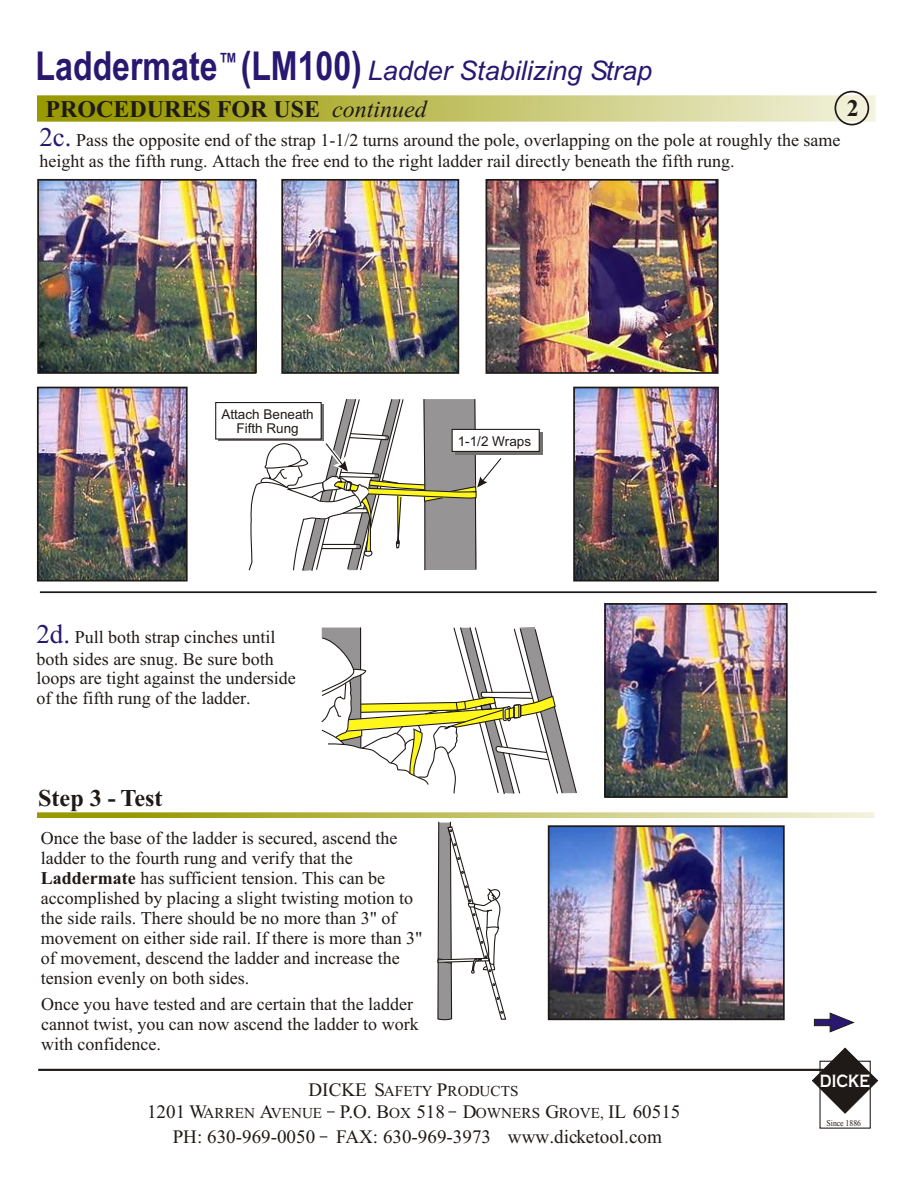
<style>
.page{position:relative;width:918px;height:1188px;background:#fff}
.page>*{position:absolute;margin:0;border:0;box-sizing:border-box;transform-origin:0 0}
.t1{font:700 40.05px "Arial";color:#291770;scale:.8 1}
.t2{font:italic 27px "Arial";color:#291770}
.t3{font:700 24.15px "Times New Roman";color:#1f1a17}
.t4{font:700 24px "Times New Roman";color:#1f1a17}
.t5{font:19.2px "Times New Roman";color:#1f1a17}
.t6{font:19.05px/24.9px "Times New Roman";color:#1f1a17}
.t7{font:700 18.45px "Copperplate Gothic";color:#fff;scale:.76 1}
.t8{font:18px/20px "Times New Roman";color:#1f1a17}
.t9{font:15.15px "Times New Roman";color:#1f1a17}
.t10{font:13.5px/14.7px "Arial";color:#1f1a17;text-align:center}
.t11{font:8.85px "Times New Roman";color:#1f1a17;scale:.87 1}
.s1{font-weight:400;font-style:italic}
.s2{font-size:27px;color:#291770}
.s3{font-weight:700}
.s4{font-size:19.05px}
.s5{font-size:15.15px}
</style>
<div class="page">
<div style="left:215px;top:402px;width:107px;height:38px;background:#fff;border:1px solid #1f1a17"></div>
<img style="left:37px;top:95px;width:839px;height:26px">
<svg style="left:812px;top:1048px;width:66px;height:66px"></svg>
<hr style="left:38px;top:1069px;width:786px;height:2px;background:#1f1a17">
<img style="left:40px;top:181px;width:217px;height:191px">
<div style="left:37px;top:179px;width:219px;height:195px;border:2px solid #1f1a17"></div>
<img style="left:284px;top:182px;width:172px;height:189px">
<div style="left:281px;top:179px;width:178px;height:195px;border:2px solid #1f1a17"></div>
<img style="left:489px;top:182px;width:227px;height:189px">
<div style="left:486px;top:179px;width:233px;height:195px;border:2px solid #1f1a17"></div>
<img style="left:40px;top:390px;width:145px;height:189px">
<div style="left:37px;top:387px;width:151px;height:195px;border:2px solid #1f1a17"></div>
<img style="left:576px;top:390px;width:140px;height:189px">
<div style="left:573px;top:387px;width:146px;height:195px;border:2px solid #1f1a17"></div>
<hr style="left:40px;top:591px;width:837px;height:2px;background:#1f1a17">
<div style="left:455px;top:432px;width:87px;height:22px;background:#737070"></div>
<div style="left:452px;top:429px;width:88px;height:23px;background:#fff;border:1px solid #1f1a17"></div>
<svg style="left:248px;top:399px;width:253px;height:172px"></svg>
<img style="left:607px;top:606px;width:178px;height:189px">
<div style="left:604px;top:603px;width:184px;height:195px;border:2px solid #1f1a17"></div>
<svg style="left:321px;top:627px;width:256px;height:167px"></svg>
<img style="left:38px;top:812px;width:836px;height:6px">
<img style="left:551px;top:828px;width:231px;height:189px">
<div style="left:548px;top:825px;width:237px;height:195px;border:2px solid #1f1a17"></div>
<svg style="left:437px;top:821px;width:70px;height:199px"></svg>
<div style="left:835px;top:91px;width:34px;height:34px;border:2px solid #1f1a17;border-radius:50%"></div>
<svg style="left:814px;top:1013px;width:40px;height:19px"></svg>
<h1 class="t1" style="left:36px;top:51px;width:409px">Laddermate<sup>™</sup> (LM100)</h1>
<h2 class="t2" style="left:368px;top:60px;width:286px">Ladder Stabilizing Strap</h2>
<h3 class="t4" style="left:45px;top:101px;width:383px">PROCEDURES FOR USE <span class="s1">continued</span></h3>
<h3 class="t4" style="left:847px;top:100px;width:13px">2</h3>
<p class="t8" style="left:39px;top:130px;width:803px;line-height:21.9px"><span class="s2">2c.</span> Pass the opposite end of the strap 1-1/2 turns around the pole, overlapping on the pole at roughly the same height as the fifth rung. Attach the free end to the right ladder rail directly beneath the fifth rung.</p>
<p class="t10" style="left:221px;top:408px;width:94px">Attach Beneath<br>Fifth Rung</p>
<p class="t10" style="left:458px;top:435px;width:75px">1-1/2 Wraps</p>
<p class="t8" style="left:36px;top:627px;width:241px;line-height:21.9px"><span class="s2">2d.</span> Pull both strap cinches until both sides are snug. Be sure both</p>
<p class="t8" style="left:36px;top:670px;width:261px">loops are tight against the underside of the fifth rung of the ladder.</p>
<h3 class="t3" style="left:38px;top:790px;width:126px">Step 3 - Test</h3>
<p class="t8" style="left:41px;top:830px;width:383px">Once the base of the ladder is secured, ascend the ladder to the fourth rung and verify that the <span class="s3">Laddermate</span> has sufficient tension. This can be accomplished by placing a slight twisting motion to the side rails. There should be no more than 3" of movement on either side rail. If there is more than 3" of movement, descend the ladder and increase the tension evenly on both sides.</p>
<p class="t8" style="left:41px;top:996px;width:379px">Once you have tested and are certain that the ladder cannot twist, you can now ascend the ladder to work with confidence.</p>
<p class="t9" style="left:309px;top:1086px;width:211px"><span class="s4">DICKE S</span>AFETY <span class="s4">P</span>RODUCTS</p>
<p class="t5" style="left:508px;top:1130px;width:155px">www.dicketool.com</p>
<p class="t6" style="left:173px;top:1101px;width:509px;text-indent:-26px">1201 W<span class="s5">ARREN</span> A<span class="s5">VENUE</span> P.O. B<span class="s5">OX</span> 518 D<span class="s5">OWNERS</span> G<span class="s5">ROVE,</span> IL 60515<br>PH: 630-969-0050 FAX: 630-969-3973</p>
<p class="t7" style="left:820px;top:1070px;width:68px">DICKE</p>
<p class="t11" style="left:827px;top:1120px;width:41px">Since 1886</p>
</div>
